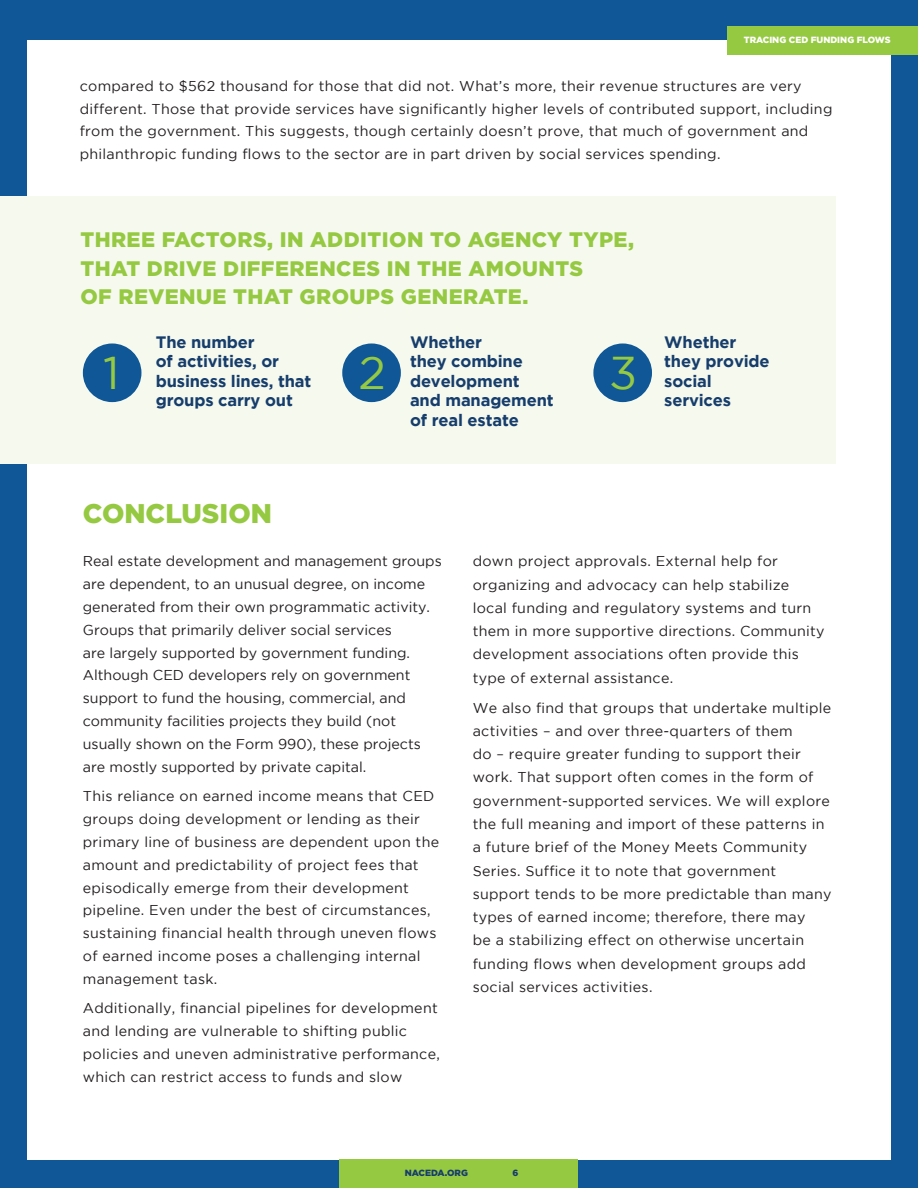
<style>
.page{position:relative;width:918px;height:1188px;background:#0f5796}
.page>*{position:absolute;margin:0;border:0;box-sizing:border-box;transform-origin:0 0}
.t1{font:45.9px "Gotham";color:#96c942}
.t2{font:900 27px "Gotham";color:#96c942}
.t3{font:900 21px/28.5px "Gotham";letter-spacing:.02em;color:#96c942}
.t4{font:700 16.5px/19.5px "Gotham";letter-spacing:-.01em;color:#163d6c}
.t5{font:14.25px/23.2px "Gotham";letter-spacing:.02em;color:#231f20}
.t6{font:14.25px/22.8px "Gotham";color:#231f20}
.t7{font:900 9px "Gotham";color:#fff}
.t8{font:900 9px "Gotham";color:#163d6c}
</style>
<div class="page">
<div style="left:27px;top:40px;width:864px;height:1120px;background:#fff"></div>
<div style="left:339px;top:1160px;width:239px;height:28px;background:#96c942"></div>
<div style="left:728px;top:27px;width:190px;height:28px;background:#96c942"></div>
<div style="left:0;top:196px;width:836px;height:268px;background:#f6faee"></div>
<div style="left:83px;top:343px;width:58px;height:59px;background:#0f5796;border-radius:50%"></div>
<div style="left:342px;top:343px;width:59px;height:59px;background:#0f5796;border-radius:50%"></div>
<div style="left:593px;top:343px;width:59px;height:59px;background:#0f5796;border-radius:50%"></div>
<p class="t7" style="left:744px;top:35px;width:148px">TRACING CED FUNDING FLOWS</p>
<p class="t5" style="left:80px;top:75px;width:754px;line-height:22.5px">compared to $562 thousand for those that did not. What’s more, their revenue structures are very different. Those that provide services have significantly higher levels of contributed support, including from the government. This suggests, though certainly doesn’t prove, that much of government and philanthropic funding flows to the sector are in part driven by social services spending.</p>
<h3 class="t3" style="left:80px;top:225px;width:555px">THREE FACTORS, IN ADDITION TO AGENCY TYPE,<br>THAT DRIVE DIFFERENCES IN THE AMOUNTS<br>OF REVENUE THAT GROUPS GENERATE.</h3>
<p class="t4" style="left:156px;top:332px;width:157px">The number<br>of activities, or business lines, that groups carry out</p>
<p class="t4" style="left:410px;top:332px;width:145px">Whether<br>they combine development and management of real estate</p>
<p class="t4" style="left:664px;top:332px;width:107px">Whether they provide social services</p>
<h1 class="t1" style="left:103px;top:347px;width:18px">1</h1>
<h1 class="t1" style="left:358px;top:347px;width:29px">2</h1>
<h1 class="t1" style="left:609px;top:347px;width:30px">3</h1>
<h2 class="t2" style="left:83px;top:498px;width:191px">CONCLUSION</h2>
<p class="t6" style="left:83px;top:550px;width:361px">Real estate development and management groups are dependent, to an unusual degree, on income generated from their own programmatic activity.<br>Groups that primarily deliver social services<br>are largely supported by government funding.<br>Although CED developers rely on government support to fund the housing, commercial, and community facilities projects they build (not usually shown on the Form 990), these projects are mostly supported by private capital.</p>
<p class="t5" style="left:83px;top:785px;width:358px;line-height:22.8px">This reliance on earned income means that CED groups doing development or lending as their primary line of business are dependent upon the amount and predictability of project fees that episodically emerge from their development pipeline. Even under the best of circumstances, sustaining financial health through uneven flows of earned income poses a challenging internal management task.</p>
<p class="t5" style="left:83px;top:997px;width:359px;line-height:22.8px">Additionally, financial pipelines for development and lending are vulnerable to shifting public policies and uneven administrative performance, which can restrict access to funds and slow</p>
<p class="t5" style="left:473px;top:549px;width:353px">down project approvals. External help for organizing and advocacy can help stabilize local funding and regulatory systems and turn them in more supportive directions. Community development associations often provide this type of external assistance.</p>
<p class="t5" style="left:473px;top:696px;width:360px">We also find that groups that undertake multiple activities – and over three-quarters of them<br>do – require greater funding to support their work. That support often comes in the form of government-supported services. We will explore the full meaning and import of these patterns in a future brief of the Money Meets Community Series. Suffice it to note that government support tends to be more predictable than many types of earned income; therefore, there may<br>be a stabilizing effect on otherwise uncertain funding flows when development groups add social services activities.</p>
<p class="t8" style="left:405px;top:1168px;width:65px">NACEDA.ORG</p>
<p class="t8" style="left:513px;top:1168px;width:7px">6</p>
</div>
